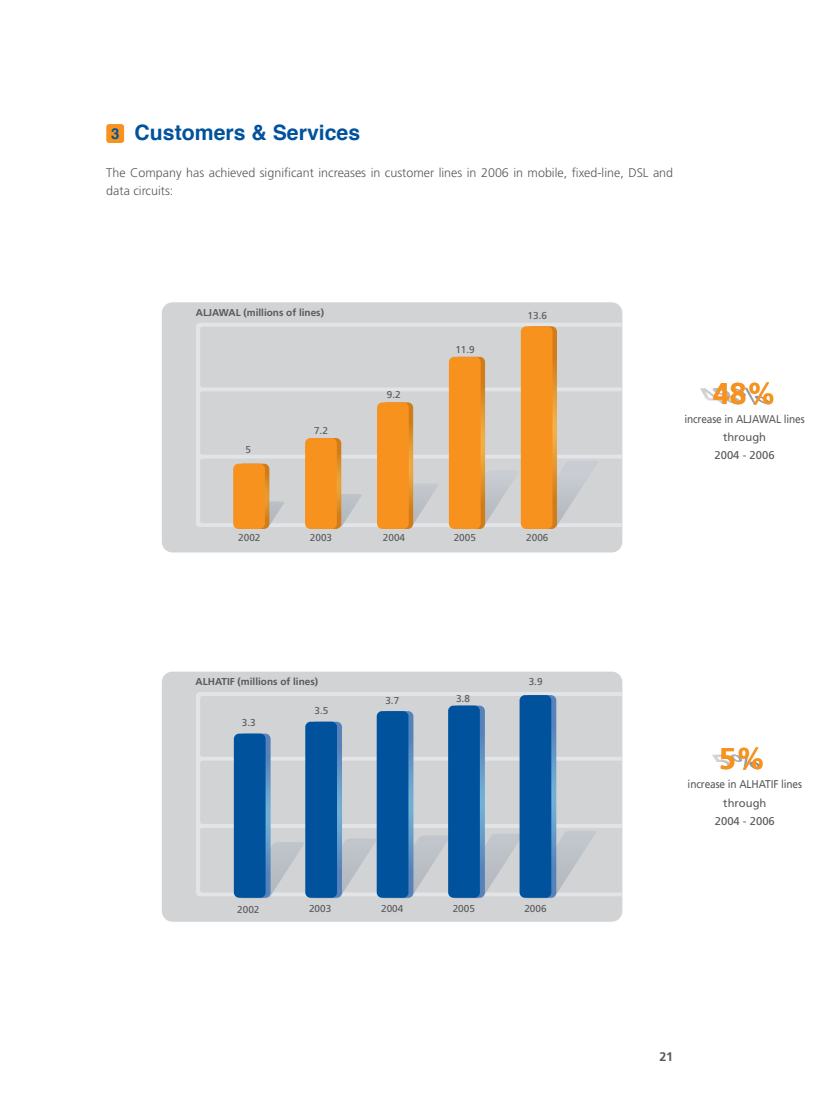
<style>
.page{position:relative;width:815px;height:1099px;background:#fff}
.page>*{position:absolute;margin:0;border:0;box-sizing:border-box;transform-origin:0 0}
.t1{font:700 30px "Frutiger";color:#f7921e}
.t2{font:700 21.25px "Helvetica";color:#00529c}
.t3{font:700 15px "Helvetica";color:#00529c}
.t4{font:300 12.5px/18.1px "Frutiger";color:#58595b}
.t5{font:700 12.5px "Frutiger";color:#58595b}
.t6{font:11.25px/18.1px "Frutiger";letter-spacing:-.01em;color:#58595b;text-align:center;scale:.9 1}
.t7{font:10px "Frutiger";color:#58595b}
.t8{font:700 10px "Frutiger";color:#58595b}
</style>
<div class="page">
<div style="left:106px;top:124px;width:18px;height:19px;background:#f7921e;border-radius:3px"></div>
<div style="left:162px;top:302px;width:460px;height:250px;background:#d1d3d4;border-radius:11px"></div>
<svg style="left:196px;top:323px;width:426px;height:204px"></svg>
<svg style="left:262px;top:463px;width:23px;height:66px"></svg>
<div style="left:233px;top:463px;width:32px;height:66px;background:#f7921e;border-radius:5px"></div>
<svg style="left:451px;top:326px;width:148px;height:203px"></svg>
<div style="left:449px;top:357px;width:32px;height:172px;background:#f7921e;border-radius:5px"></div>
<svg style="left:406px;top:402px;width:33px;height:127px"></svg>
<div style="left:377px;top:402px;width:32px;height:127px;background:#f7921e;border-radius:5px"></div>
<svg style="left:334px;top:438px;width:28px;height:91px"></svg>
<div style="left:305px;top:438px;width:32px;height:91px;background:#f7921e;border-radius:5px"></div>
<div style="left:162px;top:671px;width:460px;height:250px;background:#d1d3d4;border-radius:11px"></div>
<svg style="left:196px;top:692px;width:426px;height:204px"></svg>
<svg style="left:239px;top:695px;width:358px;height:203px"></svg>
<div style="left:234px;top:733px;width:32px;height:164px;background:#00529c;border-radius:5px"></div>
<svg style="left:712px;top:754px;width:49px;height:15px"></svg>
<svg style="left:700px;top:388px;width:70px;height:16px"></svg>
<h2 class="t2" style="left:135px;top:116px;width:227px">Customers &amp; Services</h2>
<p class="t4" style="left:106px;top:163px;width:568px">The Company has achieved significant increases in customer lines in 2006 in mobile, fixed-line, DSL and data circuits:</p>
<p class="t3" style="left:111px;top:121px;width:10px">3</p>
<p class="t8" style="left:196px;top:306px;width:130px">ALJAWAL (millions of lines)</p>
<p class="t7" style="left:246px;top:444px;width:7px">5</p>
<p class="t7" style="left:314px;top:424px;width:15px">7.2</p>
<p class="t7" style="left:387px;top:388px;width:15px">9.2</p>
<p class="t7" style="left:455px;top:343px;width:21px">11.9</p>
<p class="t7" style="left:528px;top:309px;width:21px">13.6</p>
<p class="t7" style="left:238px;top:532px;width:24px">2002</p>
<p class="t7" style="left:310px;top:532px;width:24px">2003</p>
<p class="t7" style="left:383px;top:532px;width:24px">2004</p>
<p class="t7" style="left:454px;top:532px;width:24px">2005</p>
<p class="t7" style="left:526px;top:532px;width:24px">2006</p>
<h1 class="t1" style="left:713px;top:375px;width:65px">48%</h1>
<p class="t6" style="left:684px;top:410px;width:135px">increase in ALJAWAL lines through<br>2004 - 2006</p>
<p class="t8" style="left:196px;top:675px;width:124px">ALHATIF (millions of lines)</p>
<p class="t7" style="left:242px;top:716px;width:15px">3.3</p>
<p class="t7" style="left:314px;top:704px;width:15px">3.5</p>
<p class="t7" style="left:385px;top:695px;width:15px">3.7</p>
<p class="t7" style="left:456px;top:692px;width:15px">3.8</p>
<p class="t7" style="left:529px;top:675px;width:15px">3.9</p>
<p class="t7" style="left:237px;top:903px;width:24px">2002</p>
<p class="t7" style="left:309px;top:902px;width:24px">2003</p>
<p class="t7" style="left:381px;top:902px;width:24px">2004</p>
<p class="t7" style="left:453px;top:902px;width:24px">2005</p>
<p class="t7" style="left:524px;top:902px;width:24px">2006</p>
<h1 class="t1" style="left:719px;top:740px;width:48px">5%</h1>
<p class="t6" style="left:688px;top:775px;width:129px">increase in ALHATIF lines through<br>2004 - 2006</p>
<p class="t5" style="left:659px;top:1048px;width:15px">21</p>
</div>
